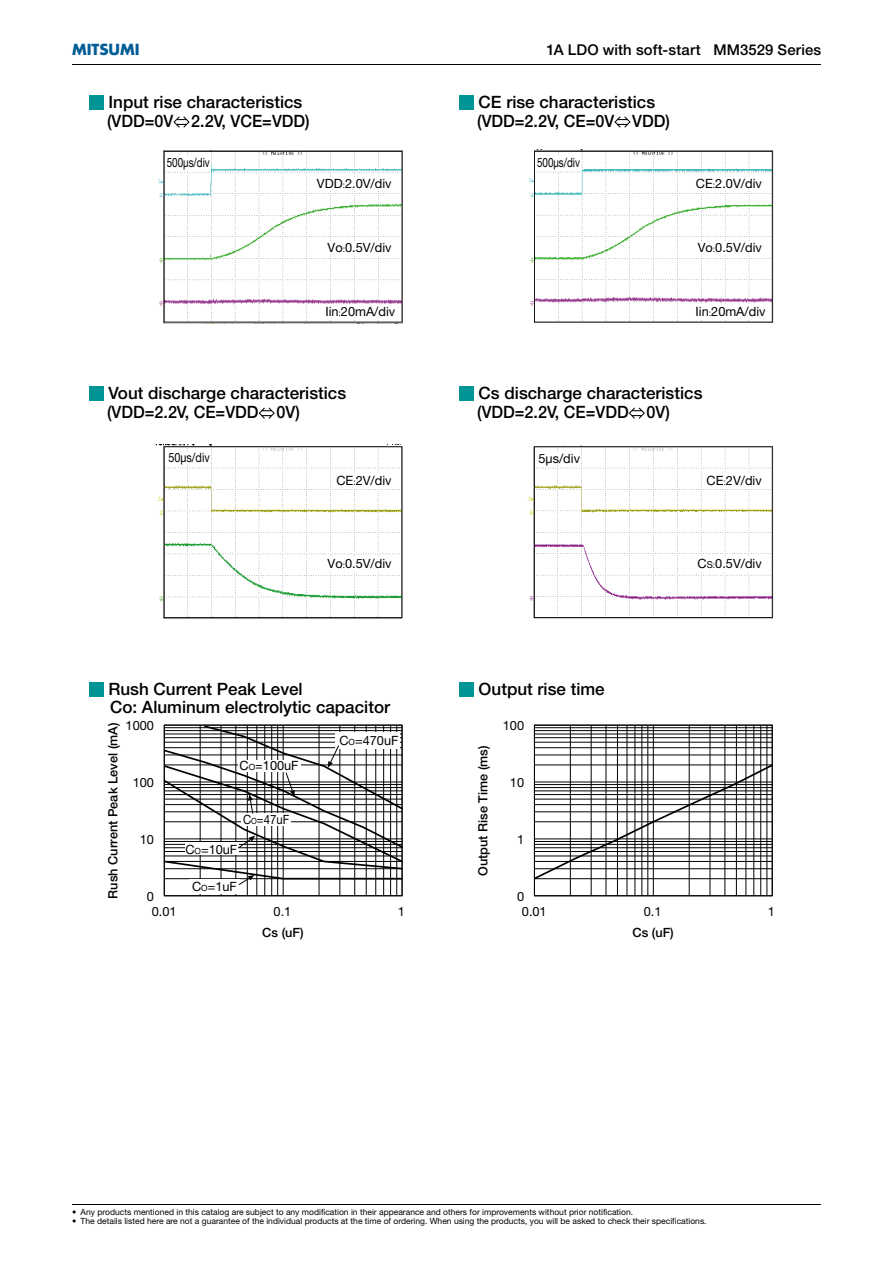
<style>
.page{position:relative;width:893px;height:1263px;background:#fff}
.page>*{position:absolute;margin:0;border:0;box-sizing:border-box;transform-origin:0 0}
.t1{font:500 16.95px/19.2px "Helvetica Neue";color:#000}
.t2{font:500 14.85px "Helvetica Neue";letter-spacing:.01em;color:#000}
.t3{font:700 14.85px "Futura";color:#005d97}
.t4{font:12.75px/15.8px "Helvetica Neue";color:#000}
.t5{font:500 12.75px "Helvetica Neue";color:#000}
.t6{font:12.75px "Helvetica Neue";color:#000;scale:.77 1}
.t7{font:12.75px "Helvetica Neue";color:#000;scale:.85 1}
.t8{font:12.75px "Helvetica Neue";color:#000;scale:.89 1}
.t9{font:8.55px "Helvetica Neue";color:#000}
.s1{font-size:8.55px}
.s2{font-size:9.6px}
</style>
<div class="page">
<hr style="left:72px;top:1204px;width:748px;height:1px;background:#000">
<hr style="left:72px;top:64px;width:748px;height:1px;background:#000">
<div style="left:89px;top:95px;width:15px;height:15px;background:#009495"></div>
<svg style="left:173px;top:116px;width:17px;height:12px"></svg>
<img style="left:158px;top:150px;width:245px;height:174px">
<svg style="left:164px;top:151px;width:238px;height:171px"></svg>
<div style="left:168px;top:156px;width:43px;height:14px;background:#fff"></div>
<div style="left:322px;top:305px;width:74px;height:14px;background:#fff"></div>
<div style="left:313px;top:177px;width:80px;height:14px;background:#fff"></div>
<div style="left:313px;top:241px;width:80px;height:13px;background:#fff"></div>
<hr style="left:247px;top:725px;width:1px;height:171px;background:#000">
<hr style="left:256px;top:725px;width:1px;height:171px;background:#000">
<hr style="left:264px;top:725px;width:1px;height:171px;background:#000">
<hr style="left:271px;top:725px;width:1px;height:171px;background:#000">
<hr style="left:277px;top:725px;width:1px;height:171px;background:#000">
<hr style="left:318px;top:725px;width:1px;height:171px;background:#000">
<hr style="left:339px;top:725px;width:1px;height:171px;background:#000">
<hr style="left:354px;top:725px;width:1px;height:171px;background:#000">
<hr style="left:366px;top:725px;width:1px;height:171px;background:#000">
<hr style="left:375px;top:725px;width:1px;height:171px;background:#000">
<hr style="left:383px;top:725px;width:1px;height:171px;background:#000">
<hr style="left:390px;top:725px;width:1px;height:171px;background:#000">
<hr style="left:396px;top:725px;width:1px;height:171px;background:#000">
<hr style="left:283px;top:725px;width:1px;height:171px;background:#000">
<svg style="left:164px;top:725px;width:238px;height:161px"></svg>
<img style="left:528px;top:149px;width:245px;height:174px">
<svg style="left:534px;top:151px;width:238px;height:171px"></svg>
<div style="left:538px;top:156px;width:43px;height:13px;background:#fff"></div>
<div style="left:692px;top:305px;width:74px;height:14px;background:#fff"></div>
<div style="left:684px;top:177px;width:79px;height:14px;background:#fff"></div>
<div style="left:684px;top:241px;width:79px;height:13px;background:#fff"></div>
<div style="left:459px;top:682px;width:15px;height:14px;background:#009495"></div>
<hr style="left:570px;top:725px;width:1px;height:171px;background:#000">
<hr style="left:590px;top:725px;width:1px;height:171px;background:#000">
<hr style="left:605px;top:725px;width:1px;height:171px;background:#000">
<hr style="left:617px;top:725px;width:1px;height:171px;background:#000">
<hr style="left:626px;top:725px;width:1px;height:171px;background:#000">
<hr style="left:634px;top:725px;width:1px;height:171px;background:#000">
<hr style="left:641px;top:725px;width:1px;height:171px;background:#000">
<hr style="left:647px;top:725px;width:1px;height:171px;background:#000">
<hr style="left:688px;top:725px;width:1px;height:171px;background:#000">
<hr style="left:709px;top:725px;width:1px;height:171px;background:#000">
<hr style="left:724px;top:725px;width:1px;height:171px;background:#000">
<hr style="left:736px;top:725px;width:1px;height:171px;background:#000">
<hr style="left:745px;top:725px;width:1px;height:171px;background:#000">
<hr style="left:753px;top:725px;width:1px;height:171px;background:#000">
<hr style="left:760px;top:725px;width:1px;height:171px;background:#000">
<hr style="left:766px;top:725px;width:1px;height:171px;background:#000">
<hr style="left:534px;top:727px;width:238px;height:1px;background:#000">
<hr style="left:534px;top:730px;width:238px;height:1px;background:#000">
<hr style="left:534px;top:734px;width:238px;height:1px;background:#000">
<hr style="left:534px;top:737px;width:238px;height:1px;background:#000">
<hr style="left:534px;top:742px;width:238px;height:1px;background:#000">
<hr style="left:534px;top:747px;width:238px;height:1px;background:#000">
<hr style="left:534px;top:755px;width:238px;height:1px;background:#000">
<hr style="left:653px;top:725px;width:1px;height:171px;background:#000">
<svg style="left:536px;top:763px;width:234px;height:118px"></svg>
<div style="left:534px;top:725px;width:238px;height:171px;border:1px solid #000"></div>
<div style="left:459px;top:95px;width:15px;height:15px;background:#009495"></div>
<svg style="left:614px;top:116px;width:16px;height:12px"></svg>
<img style="left:156px;top:445px;width:247px;height:174px">
<svg style="left:164px;top:446px;width:238px;height:172px"></svg>
<div style="left:168px;top:451px;width:43px;height:14px;background:#fff"></div>
<div style="left:333px;top:474px;width:60px;height:14px;background:#fff"></div>
<div style="left:314px;top:557px;width:79px;height:14px;background:#fff"></div>
<div style="left:89px;top:386px;width:15px;height:15px;background:#009495"></div>
<svg style="left:258px;top:408px;width:17px;height:11px"></svg>
<img style="left:528px;top:446px;width:245px;height:173px">
<svg style="left:534px;top:446px;width:238px;height:172px"></svg>
<div style="left:538px;top:451px;width:43px;height:14px;background:#fff"></div>
<div style="left:703px;top:474px;width:60px;height:14px;background:#fff"></div>
<div style="left:684px;top:557px;width:79px;height:14px;background:#fff"></div>
<div style="left:459px;top:386px;width:15px;height:15px;background:#009495"></div>
<svg style="left:628px;top:408px;width:17px;height:11px"></svg>
<div style="left:89px;top:682px;width:15px;height:14px;background:#009495"></div>
<h2 class="t3" style="left:72px;top:43px;width:69px">MITSUMI</h2>
<h2 class="t2" style="left:546px;top:45px;width:276px">1A LDO with soft-start MM3529 Series</h2>
<h1 class="t1" style="left:107px;top:94px;width:204px">Input rise characteristics (VDD=0V 2.2V, VCE=VDD)</h1>
<h3 class="t6" style="left:167px;top:158px;width:57px">500µs/div</h3>
<h1 class="t1" style="left:477px;top:94px;width:194px">CE rise characteristics (VDD=2.2V, CE=0V VDD)</h1>
<h3 class="t6" style="left:537px;top:158px;width:57px">500µs/div</h3>
<h3 class="t4" style="left:317px;top:177px;width:76px">VDD<span class="s1">:</span>2.0V/div</h3>
<h3 class="t4" style="left:696px;top:177px;width:67px">CE<span class="s1">:</span>2.0V/div</h3>
<h3 class="t4" style="left:327px;top:241px;width:66px">Vo<span class="s1">:</span>0.5V/div</h3>
<h3 class="t4" style="left:697px;top:241px;width:66px">Vo<span class="s1">:</span>0.5V/div</h3>
<h3 class="t4" style="left:325px;top:305px;width:71px">Iin<span class="s1">:</span>20mA/div</h3>
<h3 class="t4" style="left:695px;top:305px;width:71px">Iin<span class="s1">:</span>20mA/div</h3>
<h1 class="t1" style="left:107px;top:385px;width:241px">Vout discharge characteristics (VDD=2.2V, CE=VDD 0V)</h1>
<h1 class="t1" style="left:477px;top:385px;width:227px">Cs discharge characteristics (VDD=2.2V, CE=VDD 0V)</h1>
<h3 class="t7" style="left:168px;top:453px;width:50px">50µs/div</h3>
<h3 class="t4" style="left:538px;top:451px;width:43px">5µs/div</h3>
<h3 class="t4" style="left:336px;top:474px;width:57px">CE<span class="s1">:</span>2V/div</h3>
<h3 class="t4" style="left:706px;top:474px;width:57px">CE<span class="s1">:</span>2V/div</h3>
<h3 class="t4" style="left:327px;top:557px;width:66px">Vo<span class="s1">:</span>0.5V/div</h3>
<h3 class="t4" style="left:697px;top:557px;width:66px">C<span class="s2">S</span><span class="s1">:</span>0.5V/div</h3>
<h1 class="t1" style="left:108px;top:682px;width:283px;line-height:18px">Rush Current Peak Level<br>Co: Aluminum electrolytic capacitor</h1>
<h1 class="t1" style="left:478px;top:681px;width:128px">Output rise time</h1>
<h3 class="t5" style="left:108px;top:899px;width:178px;rotate:-90deg">Rush Current Peak Level (mA)</h3>
<h3 class="t4" style="left:126px;top:718px;width:30px">1000</h3>
<h3 class="t4" style="left:133px;top:775px;width:23px">100</h3>
<h3 class="t4" style="left:140px;top:832px;width:16px">10</h3>
<h3 class="t4" style="left:152px;top:889px;width:26px;text-indent:-5px">0<br>0.01</h3>
<h3 class="t4" style="left:239px;top:759px;width:61px">C<span class="s1">O</span>=100uF</h3>
<h3 class="t8" style="left:243px;top:815px;width:53px">C<span class="s1">O</span>=47uF</h3>
<h3 class="t4" style="left:185px;top:843px;width:53px">C<span class="s1">O</span>=10uF</h3>
<h3 class="t4" style="left:192px;top:880px;width:46px">C<span class="s1">O</span>=1uF</h3>
<h3 class="t4" style="left:339px;top:734px;width:61px">C<span class="s1">O</span>=470uF</h3>
<h3 class="t4" style="left:273px;top:905px;width:19px">0.1</h3>
<h3 class="t4" style="left:398px;top:905px;width:9px">1</h3>
<h3 class="t5" style="left:478px;top:876px;width:132px;rotate:-90deg">Output Rise Time (ms)</h3>
<h3 class="t4" style="left:503px;top:718px;width:23px">100</h3>
<h3 class="t4" style="left:510px;top:775px;width:16px">10</h3>
<h3 class="t4" style="left:517px;top:832px;width:9px">1</h3>
<h3 class="t4" style="left:522px;top:889px;width:26px;text-indent:-5px">0<br>0.01</h3>
<h3 class="t4" style="left:643px;top:905px;width:19px">0.1</h3>
<h3 class="t4" style="left:768px;top:905px;width:9px">1</h3>
<h3 class="t5" style="left:262px;top:928px;width:43px">Cs (uF)</h3>
<h3 class="t5" style="left:632px;top:928px;width:43px">Cs (uF)</h3>
<p class="t9" style="left:72px;top:1209px;width:562px">• Any products mentioned in this catalog are subject to any modification in their appearance and others for improvements without prior notification.</p>
<p class="t9" style="left:72px;top:1218px;width:636px">• The details listed here are not a guarantee of the individual products at the time of ordering. When using the products, you will be asked to check their specifications.</p>
</div>
